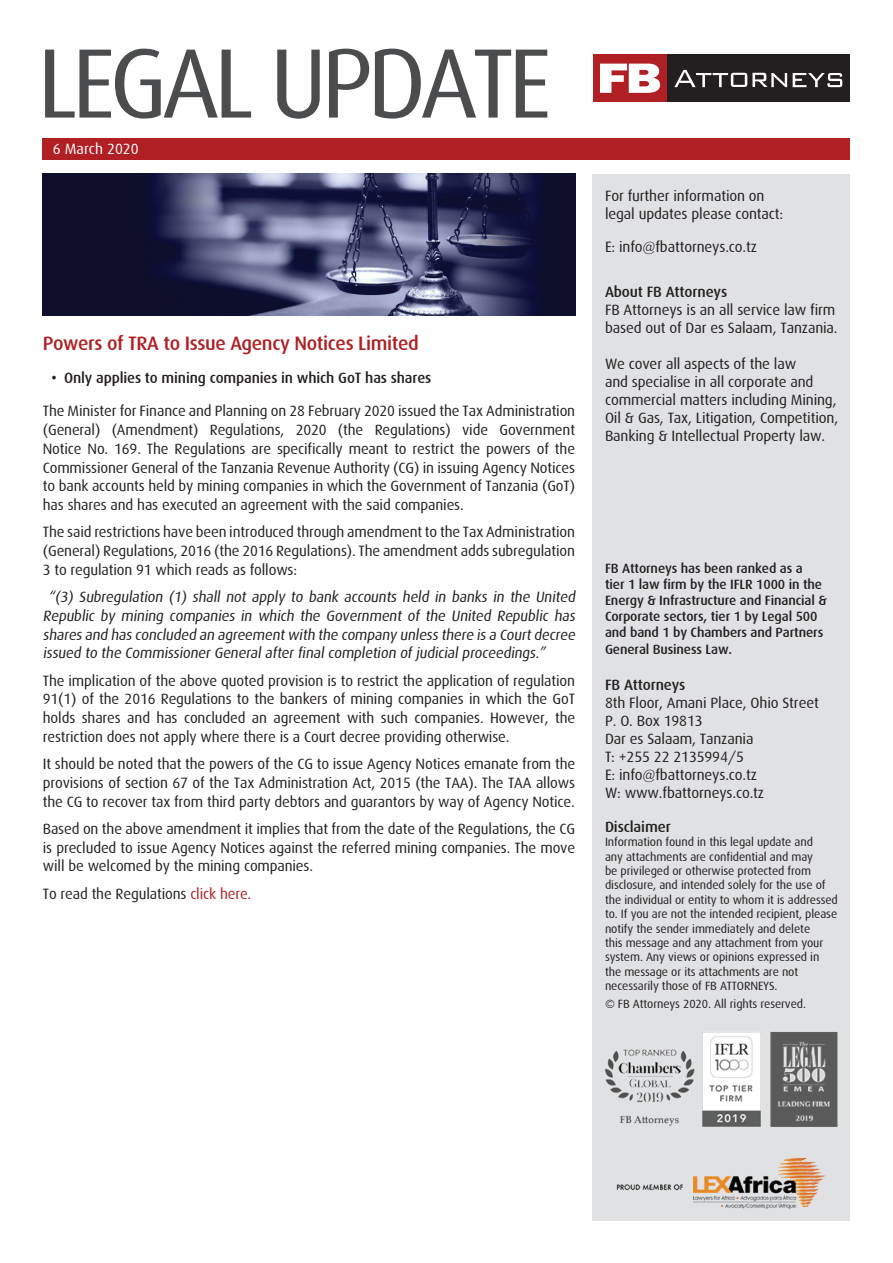
<style>
.page{position:relative;width:893px;height:1263px;background:#fff}
.page>*{position:absolute;margin:0;border:0;box-sizing:border-box;transform-origin:0 0}
.t1{font:98.85px "Dax";letter-spacing:-.06em;color:#4b4c4d}
.t2{font:500 19.5px "Dax";letter-spacing:-.02em;color:#b01f23}
.t3{font:15px/18.8px "Dax";letter-spacing:-.01em;color:#231f20;text-align:justify}
.t4{font:500 15px "Dax";letter-spacing:-.01em;color:#231f20}
.t5{font:15px "Dax";color:#fff}
.t6{font:500 13.5px/16.2px "Dax";letter-spacing:-.01em;color:#231f20}
.t7{font:12px/14.4px "Dax";letter-spacing:-.01em;color:#231f20}
.s1{color:#b01f23}
</style>
<div class="page">
<div style="left:593px;top:174px;width:257px;height:1046px;background:#e0e1e3"></div>
<div style="left:666px;top:54px;width:184px;height:48px;background:#231f20"></div>
<div style="left:593px;top:54px;width:74px;height:48px;background:#af1f23"></div>
<svg style="left:600px;top:64px;width:60px;height:29px"></svg>
<svg style="left:674px;top:70px;width:113px;height:17px"></svg>
<svg style="left:793px;top:73px;width:49px;height:14px"></svg>
<div style="left:43px;top:138px;width:807px;height:22px;background:#b01f23"></div>
<img style="left:43px;top:174px;width:532px;height:141px">
<img style="left:604px;top:1032px;width:234px;height:178px">
<h1 class="t1" style="left:37px;top:29px;width:516px">LEGAL UPDATE</h1>
<p class="t5" style="left:53px;top:141px;width:88px">6 March 2020</p>
<h2 class="t2" style="left:43px;top:332px;width:378px">Powers of TRA to Issue Agency Notices Limited</h2>
<p class="t4" style="left:51px;top:369px;width:381px">• Only applies to mining companies in which GoT has shares</p>
<p class="t3" style="left:43px;top:402px;width:534px">The Minister for Finance and Planning on 28 February 2020 issued the Tax Administration (General) (Amendment) Regulations, 2020 (the Regulations) vide Government Notice No. 169. The Regulations are specifically meant to restrict the powers of the Commissioner General of the Tanzania Revenue Authority (CG) in issuing Agency Notices to bank accounts held by mining companies in which the Government of Tanzania (GoT) has shares and has executed an agreement with the said companies.</p>
<p class="t3" style="left:43px;top:523px;width:534px">The said restrictions have been introduced through amendment to the Tax Administration (General) Regulations, 2016 (the 2016 Regulations). The amendment adds subregulation 3 to regulation 91 which reads as follows:</p>
<p class="t3" style="left:43px;top:588px;width:536px;text-indent:6px">“(3) Subregulation (1) shall not apply to bank accounts held in banks in the United Republic by mining companies in which the Government of the United Republic has shares and has concluded an agreementwith the company unless there is a Courtdecree issued to the Commissioner General after final completion of judicial proceedings.”</p>
<p class="t3" style="left:43px;top:671px;width:534px">The implication of the above quoted provision is to restrict the application of regulation 91(1) of the 2016 Regulations to the bankers of mining companies in which the GoT holds shares and has concluded an agreement with such companies. However, the restriction does not apply where there is a Court decree providing otherwise.</p>
<p class="t3" style="left:43px;top:755px;width:534px">It should be noted that the powers of the CG to issue Agency Notices emanate from the provisions of section 67 of the Tax Administration Act, 2015 (the TAA). The TAA allows the CG to recover tax from third party debtors and guarantors by way of Agency Notice.</p>
<p class="t3" style="left:43px;top:819px;width:534px">Based on the above amendment it implies that from the date of the Regulations, the CG is precluded to issue Agency Notices against the referred mining companies. The move will be welcomed by the mining companies.</p>
<p class="t3" style="left:43px;top:884px;width:210px">To read the Regulations <span class="s1">click here.</span></p>
<p class="t3" style="left:605px;top:187px;width:180px;line-height:18px">For further information on legal updates please contact:</p>
<p class="t3" style="left:605px;top:238px;width:154px">E: info@fbattorneys.co.tz</p>
<p class="t4" style="left:605px;top:284px;width:124px">About FB Attorneys</p>
<p class="t3" style="left:605px;top:301px;width:234px;line-height:18px">FB Attorneys is an all service law firm based out of Dar es Salaam, Tanzania.</p>
<p class="t3" style="left:605px;top:355px;width:235px;line-height:18px;text-align:left">We cover all aspects of the law<br>and specialise in all corporate and commercial matters including Mining, Oil &amp; Gas, Tax, Litigation, Competition, Banking &amp; Intellectual Property law.</p>
<p class="t6" style="left:605px;top:560px;width:223px">FB Attorneys has been ranked as a<br>tier 1 law firm by the IFLR 1000 in the Energy &amp; Infrastructure and Financial &amp; Corporate sectors, tier 1 by Legal 500 and band 1 by Chambers and Partners General Business Law.</p>
<p class="t4" style="left:605px;top:676px;width:82px">FB Attorneys</p>
<p class="t3" style="left:605px;top:693px;width:215px;line-height:18px;text-align:left">8th Floor, Amani Place, Ohio Street<br>P. O. Box 19813<br>Dar es Salaam, Tanzania<br>T: +255 22 2135994/5<br>E: info@fbattorneys.co.tz<br>W: www.fbattorneys.co.tz</p>
<p class="t4" style="left:605px;top:818px;width:67px">Disclaimer</p>
<p class="t7" style="left:605px;top:835px;width:234px">Information found in this legal update and<br>any attachments are confidential and may<br>be privileged or otherwise protected from disclosure, and intended solely for the use of the individual or entity to whom it is addressed to. If you are not the intended recipient, please notify the sender immediately and delete<br>this message and any attachment from your system. Any views or opinions expressed in the message or its attachments are not necessarily those of FB ATTORNEYS.</p>
<p class="t7" style="left:605px;top:996px;width:203px">© FB Attorneys 2020. All rights reserved.</p>
</div>
